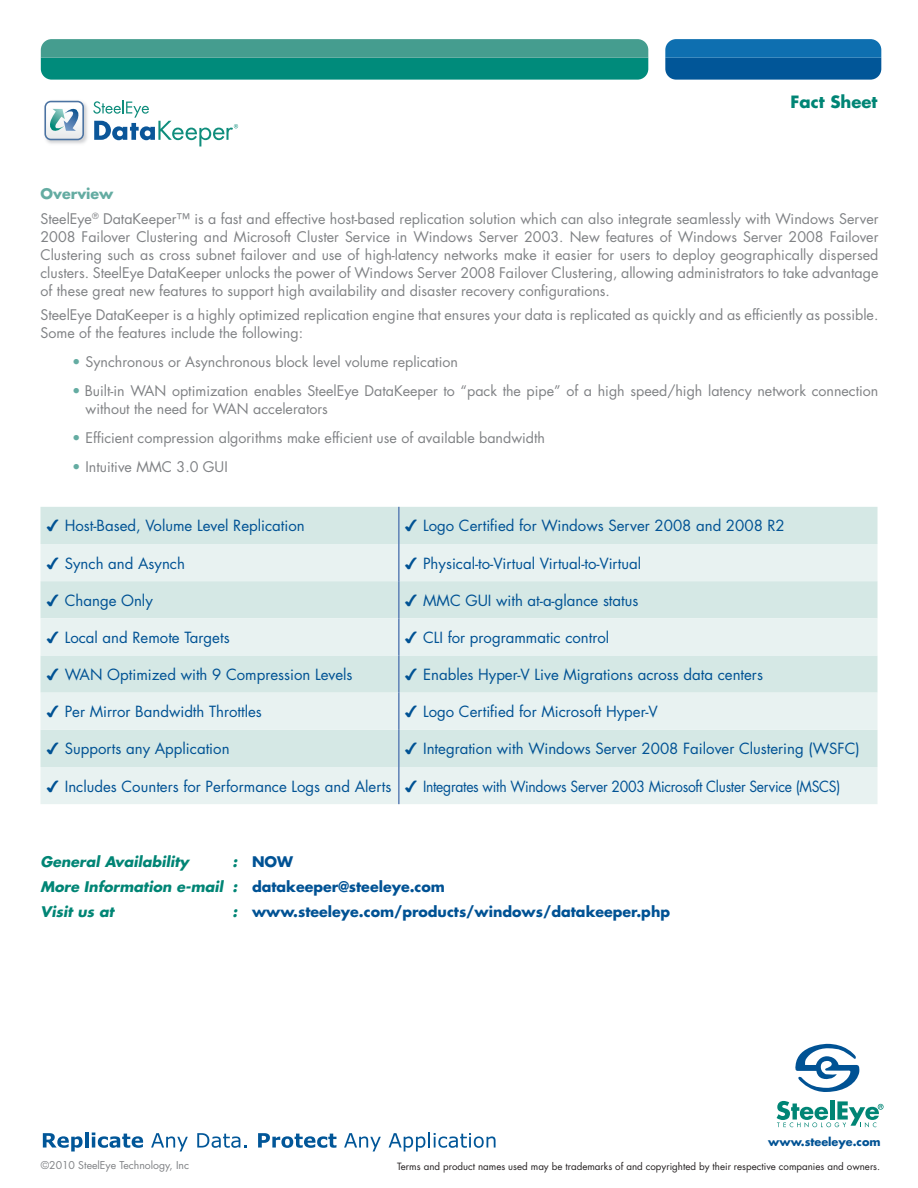
<style>
.page{position:relative;width:918px;height:1188px;background:#fff}
.page>*{position:absolute;margin:0;border:0;box-sizing:border-box;transform-origin:0 0}
.t1{font:700 16.5px "Futura Std";color:#008575}
.t2{font:15px "Futura";color:#005294}
.t3{font:15px "Futura";letter-spacing:-.02em;color:#005294}
.t4{font:14.25px/18px "Futura";color:#808285}
.t5{font:italic 700 14.25px/24.8px "Futura";color:#008575}
.t6{font:700 14.25px "Futura";color:#005294}
.t7{font:700 11.25px "Futura";color:#005294}
.t8{font:10.5px "Futura Std";color:#808285}
.t9{font:9.75px "Futura Std";color:#231f20}
.s1{font-weight:700;color:#64aca2}
.s2{color:#64aca2}
.s3{font-family:"Monotype Sorts"}
.s4{font-style:normal;color:#005294}
.s5{font-style:italic;color:#008575}
</style>
<div class="page">
<svg style="left:41px;top:39px;width:607px;height:41px;background:#249586"></svg>
<svg style="left:665px;top:39px;width:216px;height:41px;background:#0e66a5"></svg>
<svg style="left:43px;top:1133px;width:40px;height:19px"></svg>
<hr style="left:85px;top:1133px;width:4px;height:15px;background:#015698">
<svg style="left:92px;top:1133px;width:51px;height:15px"></svg>
<svg style="left:151px;top:1133px;width:37px;height:19px"></svg>
<svg style="left:197px;top:1133px;width:50px;height:15px"></svg>
<svg style="left:258px;top:1133px;width:78px;height:15px"></svg>
<svg style="left:344px;top:1133px;width:37px;height:19px"></svg>
<svg style="left:389px;top:1133px;width:107px;height:19px"></svg>
<hr style="left:830px;top:1100px;width:4px;height:20px;background:#008575">
<svg style="left:777px;top:1101px;width:107px;height:26px"></svg>
<svg style="left:795px;top:1044px;width:65px;height:48px"></svg>
<svg style="left:93px;top:100px;width:145px;height:46px"></svg>
<img style="left:46px;top:100px;width:42px;height:44px">
<svg style="left:44px;top:101px;width:40px;height:39px"></svg>
<div style="left:40px;top:507px;width:838px;height:37px;background:#d5e8e5"></div>
<svg style="left:40px;top:544px;width:838px;height:260px;background:#e0edeb"></svg>
<hr style="left:398px;top:507px;width:2px;height:37px;background:#5e81b6">
<hr style="left:398px;top:544px;width:2px;height:37px;background:#5e81b6">
<hr style="left:398px;top:581px;width:2px;height:37px;background:#5e81b6">
<hr style="left:398px;top:618px;width:2px;height:37px;background:#5e81b6">
<hr style="left:398px;top:655px;width:2px;height:38px;background:#5e81b6">
<hr style="left:398px;top:693px;width:2px;height:37px;background:#5e81b6">
<hr style="left:398px;top:730px;width:2px;height:37px;background:#5e81b6">
<hr style="left:398px;top:767px;width:2px;height:37px;background:#5e81b6">
<p class="t1" style="left:791px;top:91px;width:88px">Fact Sheet</p>
<p class="t4" style="left:40px;top:181px;width:840px;line-height:24.8px"><span class="s1">Overview<br></span>SteelEye<sup>®</sup> DataKeeper™ is a fast and effective host-based replication solution which can also integrate seamlessly with Windows Server</p>
<p class="t4" style="left:41px;top:227px;width:839px;text-align:justify">2008 Failover Clustering and Microsoft Cluster Service in Windows Server 2003. New features of Windows Server 2008 Failover Clustering such as cross subnet failover and use of high-latency networks make it easier for users to deploy geographically dispersed clusters. SteelEye DataKeeper unlocks the power of Windows Server 2008 Failover Clustering, allowing administrators to take advantage of these great new features to support high availability and disaster recovery configurations.</p>
<p class="t4" style="left:41px;top:306px;width:839px">SteelEye DataKeeper is a highly optimized replication engine that ensures your data is replicated as quickly and as efficiently as possible.<br>Some of the features include the following:</p>
<p class="t4" style="left:72px;top:353px;width:388px"><span class="s2">•</span> Synchronous or Asynchronous block level volume replication</p>
<p class="t4" style="left:86px;top:382px;width:794px;text-indent:-13px"><span class="s2">•</span> Built-in WAN optimization enables SteelEye DataKeeper to “pack the pipe” of a high speed/high latency network connection without the need for WAN accelerators</p>
<p class="t4" style="left:72px;top:429px;width:475px"><span class="s2">•</span> Efficient compression algorithms make efficient use of available bandwidth</p>
<p class="t4" style="left:72px;top:458px;width:157px"><span class="s2">•</span> Intuitive MMC 3.0 GUI</p>
<p class="t2" style="left:46px;top:516px;width:260px"><span class="s3">4</span> Host-Based, Volume Level Replication</p>
<p class="t2" style="left:405px;top:516px;width:382px"><span class="s3">4</span> Logo Certified for Windows Server 2008 and 2008 R2</p>
<p class="t2" style="left:46px;top:553px;width:140px"><span class="s3">4</span> Synch and Asynch</p>
<p class="t2" style="left:405px;top:553px;width:238px"><span class="s3">4</span> Physical-to-Virtual Virtual-to-Virtual</p>
<p class="t2" style="left:46px;top:590px;width:108px"><span class="s3">4</span> Change Only</p>
<p class="t2" style="left:405px;top:590px;width:235px"><span class="s3">4</span> MMC GUI with at-a-glance status</p>
<p class="t2" style="left:46px;top:627px;width:185px"><span class="s3">4</span> Local and Remote Targets</p>
<p class="t2" style="left:405px;top:627px;width:206px"><span class="s3">4</span> CLI for programmatic control</p>
<p class="t2" style="left:46px;top:664px;width:308px"><span class="s3">4</span> WAN Optimized with 9 Compression Levels</p>
<p class="t2" style="left:405px;top:664px;width:360px"><span class="s3">4</span> Enables Hyper-V Live Migrations across data centers</p>
<p class="t2" style="left:46px;top:701px;width:217px"><span class="s3">4</span> Per Mirror Bandwidth Throttles</p>
<p class="t2" style="left:405px;top:701px;width:255px"><span class="s3">4</span> Logo Certified for Microsoft Hyper-V</p>
<p class="t2" style="left:46px;top:739px;width:185px"><span class="s3">4</span> Supports any Application</p>
<p class="t2" style="left:405px;top:739px;width:456px"><span class="s3">4</span> Integration with Windows Server 2008 Failover Clustering (WSFC)</p>
<p class="t3" style="left:46px;top:776px;width:795px"><span class="s3">4</span> Includes Counters for Performance Logs and Alerts <span class="s3">4</span> Integrates with Windows Server 2003 Microsoft Cluster Service (MSCS)</p>
<p class="t5" style="left:41px;top:849px;width:150px">General Availability</p>
<p class="t5" style="left:41px;top:849px;width:406px;text-indent:192px">: <span class="s4">NOW<br></span>More Information e-mail : <span class="s4">datakeeper@steeleye.com<br></span>Visit us at</p>
<p class="t6" style="left:233px;top:902px;width:439px"><span class="s5">:</span> www.steeleye.com/products/windows/datakeeper.php</p>
<p class="t7" style="left:768px;top:1134px;width:114px">www.steeleye.com</p>
<p class="t8" style="left:41px;top:1159px;width:150px">©2010 SteelEye Technology, Inc</p>
<p class="t9" style="left:397px;top:1160px;width:484px">Terms and product names used may be trademarks of and copyrighted by their respective companies and owners.</p>
</div>
